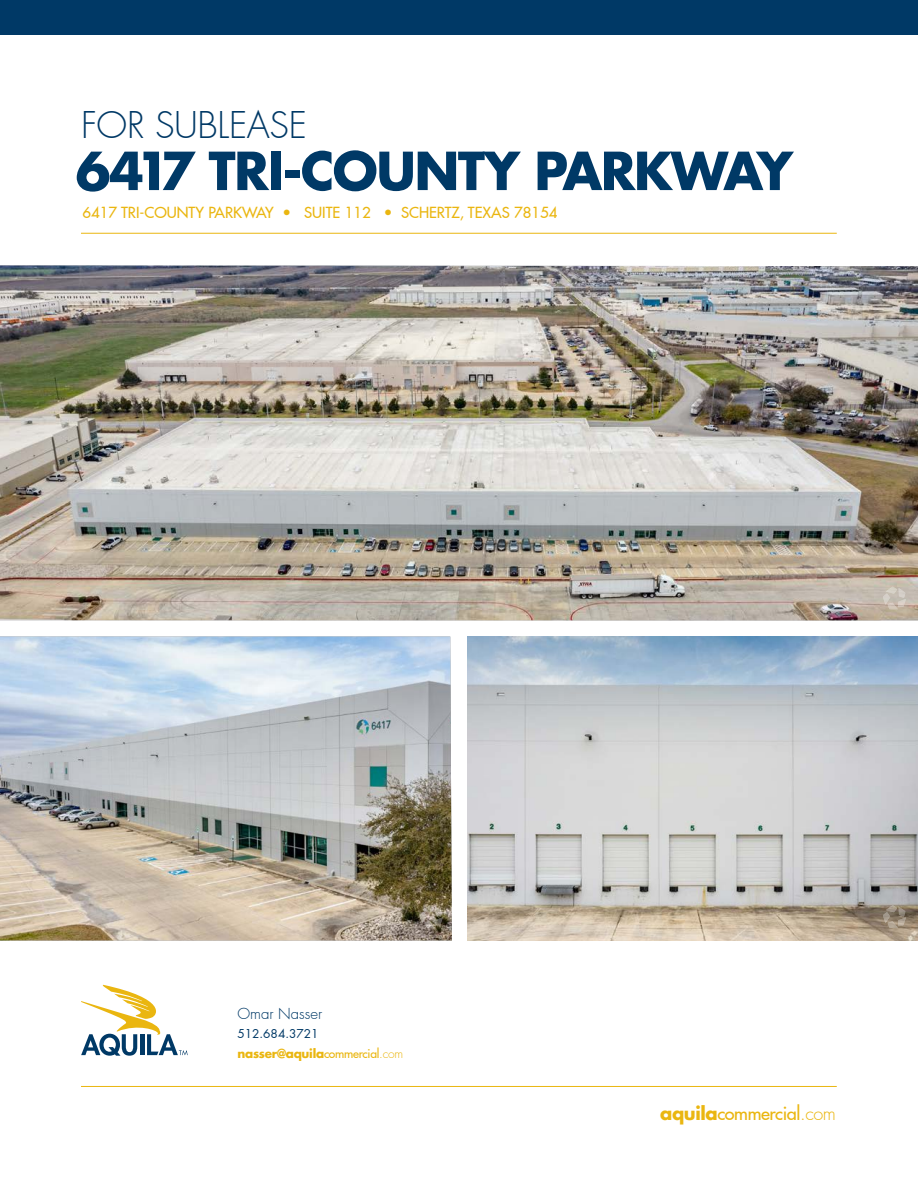
<style>
.page{position:relative;width:918px;height:1188px;background:#fff}
.page>*{position:absolute;margin:0;border:0;box-sizing:border-box;transform-origin:0 0}
.t1{font:700 51px "Futura LT Pro";letter-spacing:-.03em;color:#003966}
.t2{font:300 36px "Futura LT Pro";letter-spacing:-.01em;color:#003966}
.t3{font:500 18px "Futura LT Pro";letter-spacing:-.02em;color:#eab610}
.t4{font:500 15px "Futura LT Pro";color:#eab610}
.t5{font:300 15px "Futura LT Pro";color:#003966}
.t6{font:700 12px/19.5px "Futura LT Pro";letter-spacing:-.02em;color:#eab610}
.s1{font-weight:400;color:#003966}
.s2{font-weight:500}
.s3{font-weight:300}
.s4{font-weight:700}
</style>
<div class="page">
<hr style="left:81px;top:233px;width:756px;height:1px;background:#eab610">
<svg style="left:81px;top:985px;width:107px;height:71px"></svg>
<hr style="left:81px;top:1086px;width:756px;height:1px;background:#eab610">
<div style="left:0;top:0;width:918px;height:35px;background:#003966"></div>
<img style="left:468px;top:637px;width:450px;height:303px">
<img style="left:0;top:637px;width:452px;height:303px">
<img style="left:0;top:266px;width:918px;height:354px">
<svg style="left:883px;top:587px;width:23px;height:22px"></svg>
<svg style="left:883px;top:905px;width:23px;height:23px"></svg>
<svg style="left:420px;top:905px;width:23px;height:23px"></svg>
<h2 class="t2" style="left:81px;top:108px;width:228px">FOR SUBLEASE</h2>
<h1 class="t1" style="left:76px;top:148px;width:719px">6417 TRI-COUNTY PARKWAY</h1>
<p class="t4" style="left:83px;top:205px;width:477px">6417 TRI-COUNTY PARKWAY • SUITE 112 • SCHERTZ, TEXAS 78154</p>
<p class="t5" style="left:237px;top:1006px;width:87px">Omar Nasser</p>
<p class="t6" style="left:237px;top:1025px;width:167px"><span class="s1">512.684.3721 </span>nasser@aquila<span class="s2">commercial</span><span class="s3">.com</span></p>
<p class="t3" style="left:660px;top:1104px;width:177px"><span class="s4">aquila</span>commercial<span class="s3">.com</span></p>
</div>
